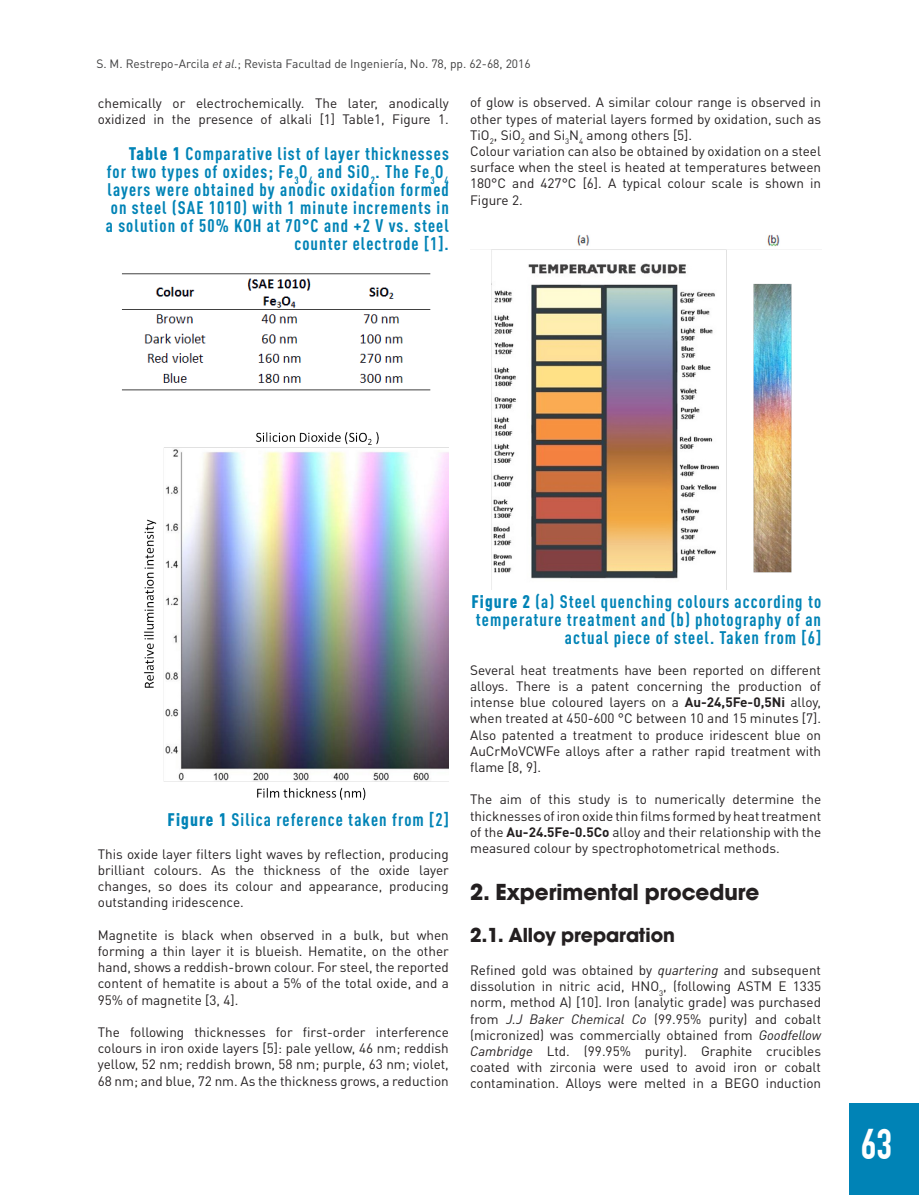
<style>
.page{position:relative;width:919px;height:1195px;background:#fff}
.page>*{position:absolute;margin:0;border:0;box-sizing:border-box;transform-origin:0 0}
.convencion_nomenclat{font:700 42px "DIN Condensed";color:#fff}
.TitulosNivel1{font:700 24px "Avant Garde Md ITC";color:#231f20}
.TitulosNivel2{font:700 21px "Avant Garde Md ITC";color:#231f20}
.Tablas_Graficos{font:700 condensed 18px/18px "DIN Pro";letter-spacing:.06em;color:#0083b6;text-align:right}
.t1{font:13.5px/16.2px "DIN Pro";color:#231f20;text-align:justify}
.t2{font:13.5px/16.2px "DIN Pro";color:#231f20}
.t3{font:12px "DIN Pro";color:#3e3e3f}
.s1{font-style:italic}
.s2{font-weight:900}
.s3{font-weight:700}
</style>
<div class="page">
<div style="left:849px;top:1103px;width:69px;height:92px;background:#0083b6"></div>
<img style="left:122px;top:273px;width:309px;height:118px">
<img style="left:144px;top:432px;width:305px;height:368px">
<img style="left:490px;top:234px;width:302px;height:356px">
<p class="t3" style="left:96px;top:55px;width:436px">S. M. Restrepo-Arcila <span class="s1">et al</span>.; Revista Facultad de Ingeniería, No. 78, pp. 62-68, 2016</p>
<p class="t2" style="left:98px;top:95px;width:352px">chemically or electrochemically. The later, anodically oxidized in the presence of alkali [1] Table1, Figure 1.</p>
<p class="Tablas_Graficos" style="left:106px;top:143px;width:344px"><span class="s2">Table 1</span> Comparative list of layer thicknesses for two types of oxides; Fe<sub>3</sub>O<sub>4</sub> and SiO<sub>2</sub>. The Fe<sub>3</sub>O<sub>4 </sub>layers were obtained by anodic oxidation formed on steel (SAE 1010) with 1 minute increments in a solution of 50% KOH at 70°C and +2 V vs. steel counter electrode [1].</p>
<p class="t1" style="left:470px;top:93px;width:352px">of glow is observed. A similar colour range is observed in other types of material layers formed by oxidation, such as TiO<sub>2</sub>, SiO<sub>2</sub> and Si<sub>3</sub>N<sub>4</sub> among others [5].</p>
<p class="t1" style="left:470px;top:142px;width:352px">Colour variation can also be obtained by oxidation on a steel surface when the steel is heated at temperatures between 180°C and 427°C [6]. A typical colour scale is shown in Figure 2.</p>
<p class="Tablas_Graficos" style="left:168px;top:809px;width:283px"><span class="s2">Figure 1</span> Silica reference taken from [2]</p>
<p class="t1" style="left:98px;top:844px;width:352px">This oxide layer filters light waves by reflection, producing brilliant colours. As the thickness of the oxide layer changes, so does its colour and appearance, producing outstanding iridescence.</p>
<p class="t1" style="left:98px;top:925px;width:352px">Magnetite is black when observed in a bulk, but when forming a thin layer it is blueish. Hematite, on the other hand, shows a reddish-brown colour. For steel, the reported content of hematite is about a 5% of the total oxide, and a 95% of magnetite [3, 4].</p>
<p class="t1" style="left:98px;top:1023px;width:352px">The following thicknesses for first-order interference colours in iron oxide layers [5]: pale yellow, 46 nm; reddish yellow, 52 nm; reddish brown, 58 nm; purple, 63 nm; violet, 68 nm; and blue, 72 nm. As the thickness grows, a reduction</p>
<p class="Tablas_Graficos" style="left:471px;top:591px;width:351px"><span class="s2">Figure 2</span> (a) Steel quenching colours according to temperature treatment and (b) photography of an actual piece of steel. Taken from [6]</p>
<p class="t1" style="left:470px;top:660px;width:352px">Several heat treatments have been reported on different alloys. There is a patent concerning the production of intense blue coloured layers on a <span class="s3">Au-24,5Fe-0,5Ni</span> alloy, when treated at 450-600 °C between 10 and 15 minutes [7].<br>Also patented a treatment to produce iridescent blue on AuCrMoVCWFe alloys after a rather rapid treatment with flame [8, 9].</p>
<p class="t1" style="left:470px;top:790px;width:352px">The aim of this study is to numerically determine the thicknesses of iron oxide thin films formed by heat treatment of the <span class="s3">Au-24.5Fe-0.5Co</span> alloy and their relationship with the measured colour by spectrophotometrical methods.</p>
<p class="TitulosNivel1" style="left:470px;top:878px;width:291px">2. Experimental procedure</p>
<p class="TitulosNivel2" style="left:470px;top:923px;width:206px">2.1. Alloy preparation</p>
<p class="t2" style="left:470px;top:961px;width:352px;text-align:justify">Refined gold was obtained by <span class="s1">quartering</span> and subsequent dissolution in nitric acid, HNO<sub>3</sub>, (following ASTM E 1335 norm, method A) [10]. Iron (analytic grade) was purchased from <span class="s1">J.J Baker Chemical Co</span> (99.95% purity) and cobalt (micronized) was commercially obtained from <span class="s1">Goodfellow Cambridge</span> Ltd. (99.95% purity). Graphite crucibles coated with zirconia were used to avoid iron or cobalt contamination. Alloys were melted in a BEGO induction</p>
<p class="convencion_nomenclat" style="left:860px;top:1120px;width:33px">63</p>
</div>
